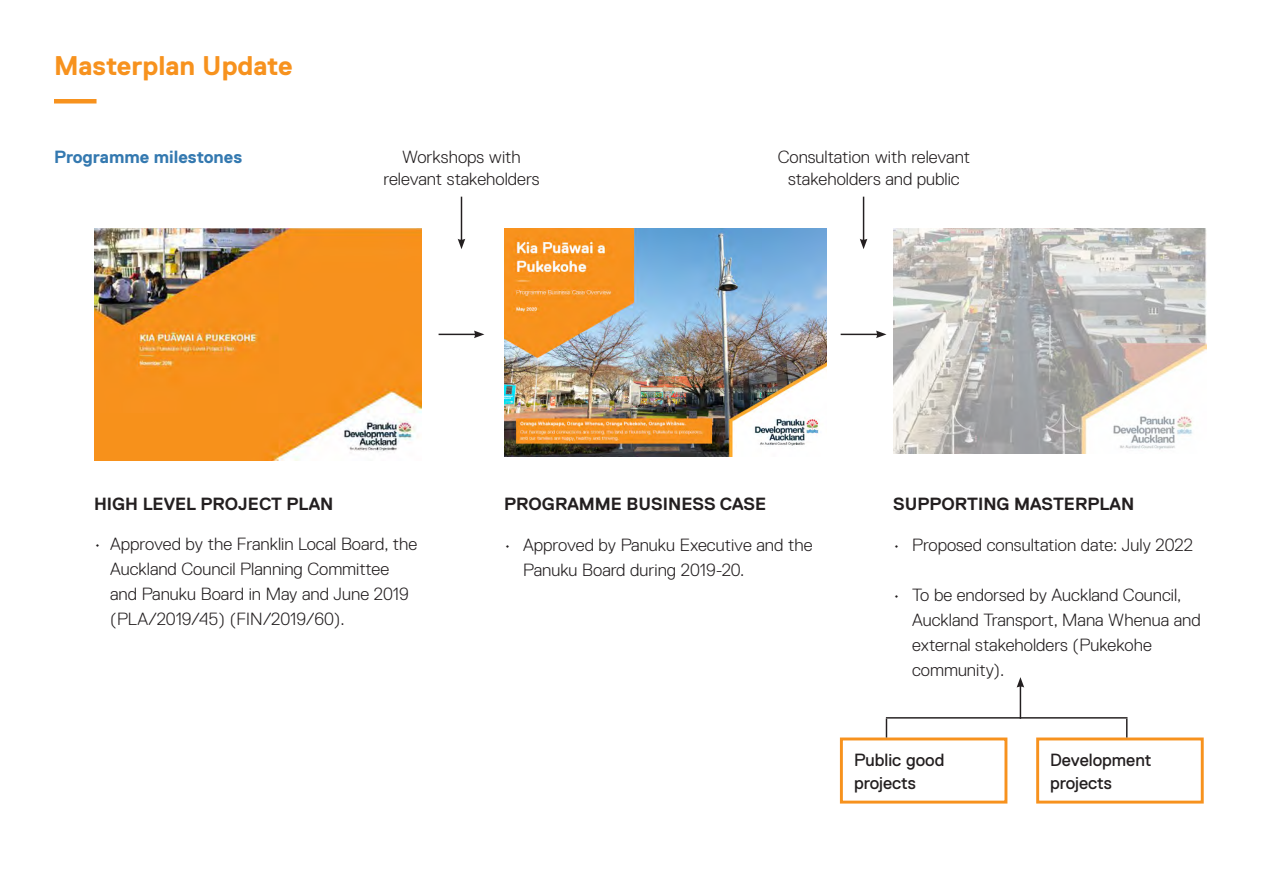
<style>
.page{position:relative;width:1263px;height:893px;background:#fff}
.page>*{position:absolute;margin:0;border:0;box-sizing:border-box;transform-origin:0 0}
.Title_Headings_Orang{font:700 27px "Replica Pro";color:#f7921e}
.t1{font:300 17.7px/25px "Replica Pro";color:#231f20}
.t2{font:700 17.7px "Replica Pro";color:#231f20}
.Body_text{font:17.7px/23.5px "Replica Pro";color:#231f20}
.Title_Sub-headings_O{font:700 17.7px "Replica Pro";color:#3479b0}
</style>
<div class="page">
<div style="left:54px;top:99px;width:43px;height:5px;background:#f7921e"></div>
<img style="left:94px;top:228px;width:327px;height:232px">
<hr style="left:439px;top:334px;width:37px;height:1px;background:#231f20">
<svg style="left:474px;top:331px;width:10px;height:7px"></svg>
<hr style="left:1020px;top:685px;width:1px;height:34px;background:#231f20">
<svg style="left:1017px;top:677px;width:7px;height:11px"></svg>
<hr style="left:841px;top:334px;width:37px;height:1px;background:#231f20">
<svg style="left:876px;top:331px;width:10px;height:7px"></svg>
<img style="left:504px;top:229px;width:322px;height:227px">
<img style="left:893px;top:228px;width:314px;height:225px">
<div style="left:840px;top:737px;width:167px;height:67px;border:3px solid #f7921e"></div>
<div style="left:1036px;top:737px;width:168px;height:67px;border:3px solid #f7921e"></div>
<svg style="left:886px;top:719px;width:1px;height:18px"></svg>
<hr style="left:886px;top:717px;width:241px;height:2px;background:#231f20">
<svg style="left:1126px;top:719px;width:1px;height:18px"></svg>
<hr style="left:461px;top:197px;width:1px;height:44px;background:#231f20">
<svg style="left:458px;top:239px;width:7px;height:10px"></svg>
<hr style="left:863px;top:197px;width:1px;height:44px;background:#231f20">
<svg style="left:860px;top:239px;width:7px;height:10px"></svg>
<p class="Title_Headings_Orang" style="left:54px;top:51px;width:240px">Masterplan Update</p>
<p class="Title_Sub-headings_O" style="left:54px;top:147px;width:190px">Programme milestones</p>
<p class="t1" style="left:402px;top:145px;width:120px">Workshops with</p>
<p class="t1" style="left:384px;top:166px;width:158px">relevant stakeholders</p>
<p class="t1" style="left:778px;top:147px;width:194px;line-height:21.1px;text-align:center">Consultation with relevant stakeholders and public</p>
<p class="t2" style="left:94px;top:494px;width:241px">HIGH LEVEL PROJECT PLAN</p>
<p class="t2" style="left:504px;top:494px;width:263px">PROGRAMME BUSINESS CASE</p>
<p class="t2" style="left:893px;top:494px;width:243px">SUPPORTING MASTERPLAN</p>
<p class="t1" style="left:523px;top:533px;width:291px;text-indent:-19px">• Approved by Panuku Executive and the<br>Panuku Board during 2019-20.</p>
<p class="t1" style="left:893px;top:533px;width:301px">• Proposed consultation date: July 2022</p>
<p class="t1" style="left:912px;top:583px;width:290px;text-indent:-19px">• To be endorsed by Auckland Council,<br>Auckland Transport, Mana Whenua and external stakeholders (Pukekohe community).</p>
<p class="t1" style="left:110px;top:531px;width:309px;text-indent:-16px">• Approved by the Franklin Local Board, the Auckland Council Planning Committee and Panuku Board in May and June 2019 (PLA/2019/45) (FIN/2019/60).</p>
<p class="Body_text" style="left:854px;top:748px;width:92px">Public good projects</p>
<p class="Body_text" style="left:1050px;top:748px;width:103px">Development projects</p>
</div>
